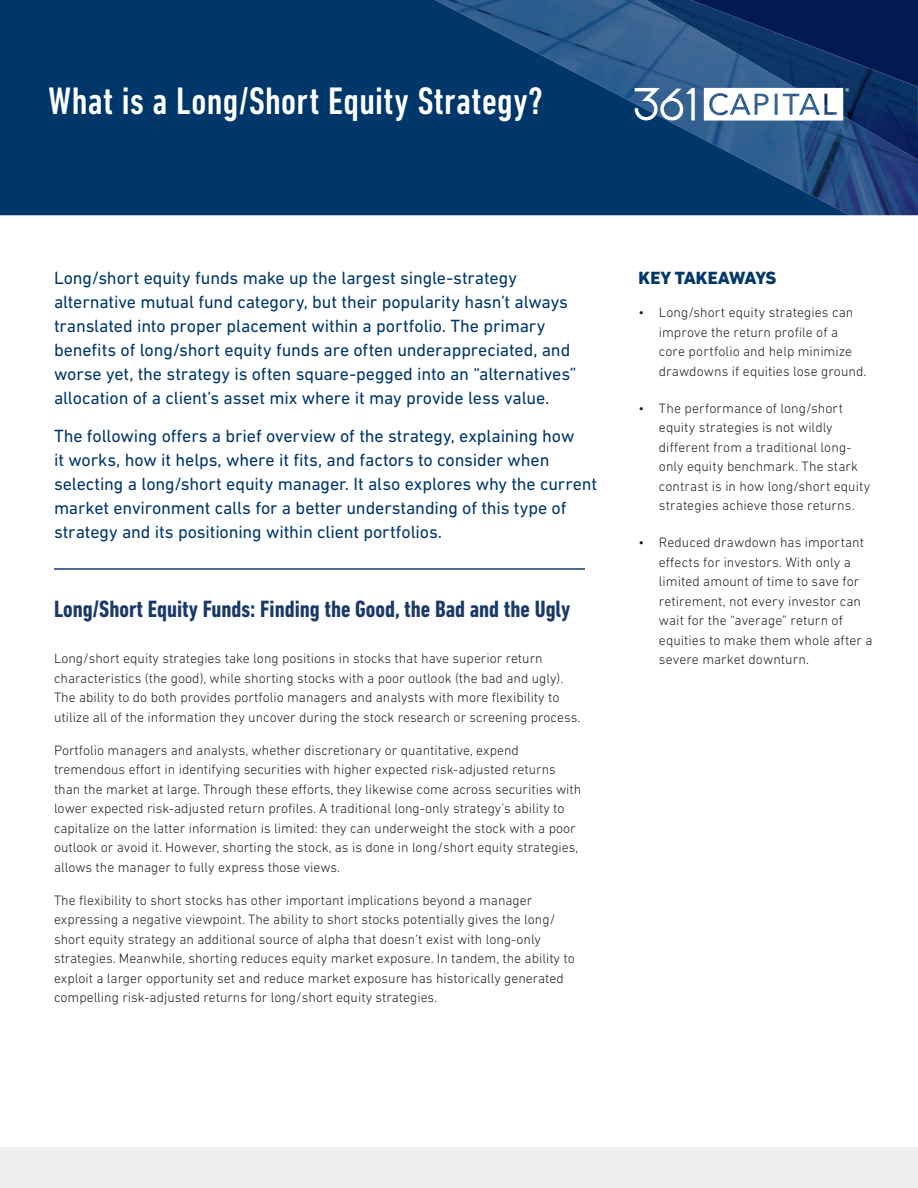
<style>
.page{position:relative;width:918px;height:1188px;background:#fff}
.page>*{position:absolute;margin:0;border:0;box-sizing:border-box;transform-origin:0 0}
.Section_Headers_Lar{font:500 condensed 39px "DIN Next LT Pro";letter-spacing:.01em;color:#fff}
.Main_Body{font:700 condensed 24px "DIN Next LT Pro";color:#193969}
.Opening_Paragraph{font:18px/24px "DIN Next LT Pro";letter-spacing:-.005em;color:#00376b}
.t1{font:800 18px "DIN Next LT Pro";letter-spacing:-.015em;color:#00376b}
.Main_Body-2{font:300 13.8px/19.5px "DIN Next LT Pro";color:#231f20}
</style>
<div class="page">
<img style="left:850px;top:160px;width:68px;height:55px">
<img style="left:850px;top:120px;width:68px;height:40px">
<svg style="left:0;top:0;width:850px;height:215px;background:#053b6f"></svg>
<svg style="left:635px;top:0;width:283px;height:120px;background:#35537f"></svg>
<div style="left:0;top:1148px;width:918px;height:40px;background:#edeff0"></div>
<hr style="left:54px;top:568px;width:531px;height:2px;background:#193a6a">
<p class="Section_Headers_Lar" style="left:49px;top:79px;width:497px">What is a Long/Short Equity Strategy?</p>
<p class="Opening_Paragraph" style="left:54px;top:266px;width:524px">Long/short equity funds make up the largest single-strategy alternative mutual fund category, but their popularity hasn’t always translated into proper placement within a portfolio. The primary benefits of long/short equity funds are often underappreciated, and worse yet, the strategy is often square-pegged into an “alternatives” allocation of a client’s asset mix where it may provide less value.</p>
<p class="Opening_Paragraph" style="left:54px;top:424px;width:545px">The following offers a brief overview of the strategy, explaining how<br>it works, how it helps, where it fits, and factors to consider when selecting a long/short equity manager. It also explores why the current market environment calls for a better understanding of this type of strategy and its positioning within client portfolios.</p>
<p class="Main_Body" style="left:54px;top:595px;width:518px">Long/Short Equity Funds: Finding the Good, the Bad and the Ugly</p>
<p class="Main_Body-2" style="left:54px;top:649px;width:528px">Long/short equity strategies take long positions in stocks that have superior return characteristics (the good), while shorting stocks with a poor outlook (the bad and ugly).<br>The ability to do both provides portfolio managers and analysts with more flexibility to utilize all of the information they uncover during the stock research or screening process.</p>
<p class="Main_Body-2" style="left:54px;top:740px;width:529px">Portfolio managers and analysts, whether discretionary or quantitative, expend tremendous effort in identifying securities with higher expected risk-adjusted returns than the market at large. Through these efforts, they likewise come across securities with lower expected risk-adjusted return profiles. A traditional long-only strategy’s ability to capitalize on the latter information is limited: they can underweight the stock with a poor outlook or avoid it. However, shorting the stock, as is done in long/short equity strategies, allows the manager to fully express those views.</p>
<p class="Main_Body-2" style="left:54px;top:890px;width:522px">The flexibility to short stocks has other important implications beyond a manager expressing a negative viewpoint. The ability to short stocks potentially gives the long/ short equity strategy an additional source of alpha that doesn’t exist with long-only strategies. Meanwhile, shorting reduces equity market exposure. In tandem, the ability to exploit a larger opportunity set and reduce market exposure has historically generated compelling risk-adjusted returns for long/short equity strategies.</p>
<p class="t1" style="left:639px;top:268px;width:139px">KEY TAKEAWAYS</p>
<p class="Main_Body-2" style="left:659px;top:303px;width:209px;text-indent:-20px">• Long/short equity strategies can improve the return profile of a core portfolio and help minimize drawdowns if equities lose ground.</p>
<p class="Main_Body-2" style="left:659px;top:398px;width:213px;text-indent:-20px">• The performance of long/short equity strategies is not wildly different from a traditional long&shy;only equity benchmark. The stark contrast is in how long/short equity strategies achieve those returns.</p>
<p class="Main_Body-2" style="left:659px;top:533px;width:215px;text-indent:-20px">• Reduced drawdown has important effects for investors. With only a limited amount of time to save for retirement, not every investor can wait for the “average” return of equities to make them whole after a severe market downturn.</p>
</div>
